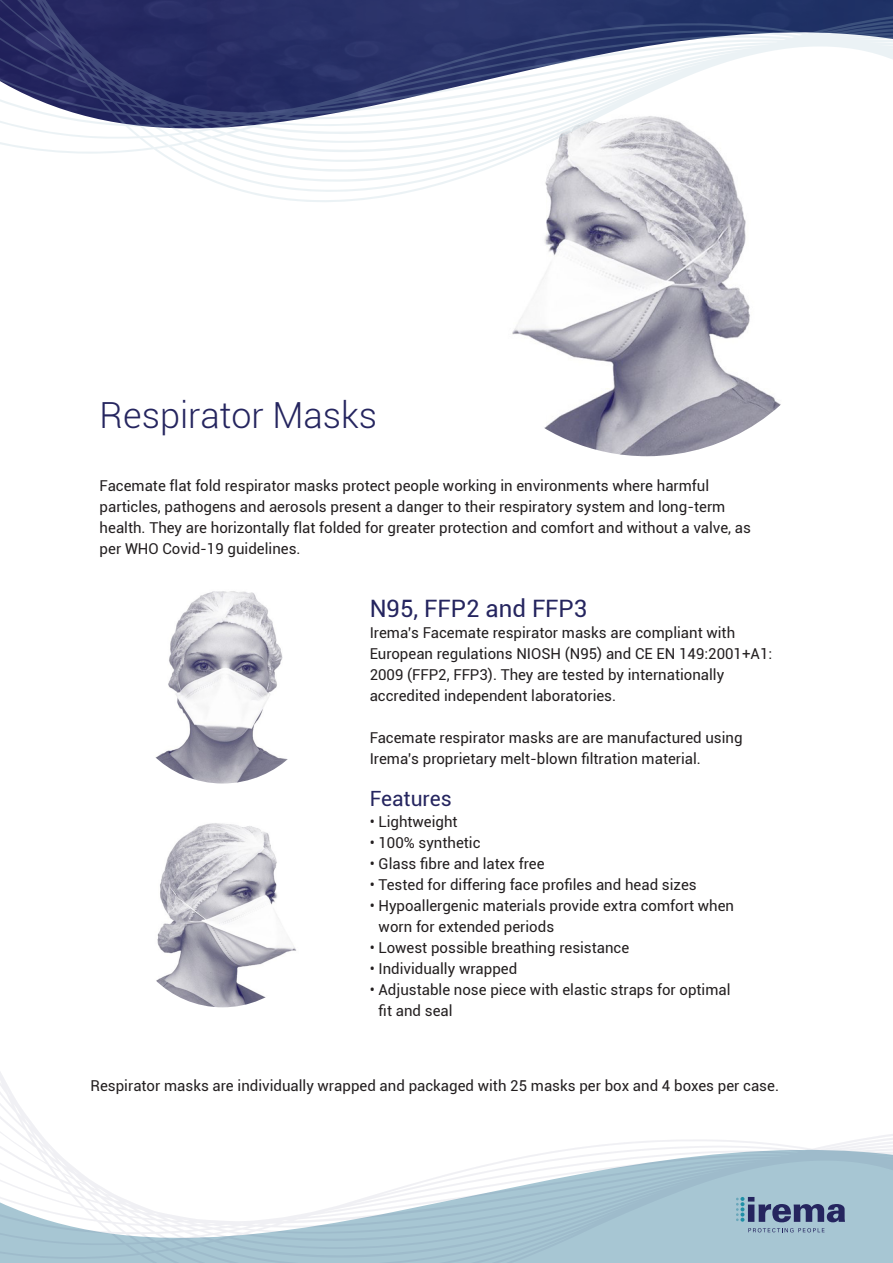
<style>
.page{position:relative;width:893px;height:1263px;background:#fff}
.page>*{position:absolute;margin:0;border:0;box-sizing:border-box;transform-origin:0 0}
.t1{font:300 36px "Roboto";color:#25255f}
.t2{font:24px "Roboto";color:#25255f}
.t3{font:21px "Roboto";color:#25255f}
.t4{font:15px/21px "Roboto";color:#231f20}
</style>
<div class="page">
<svg style="left:0;top:981px;width:893px;height:282px"></svg>
<svg style="left:730px;top:1197px;width:115px;height:25px;background:#7085a4"></svg>
<svg style="left:748px;top:1228px;width:76px;height:4px"></svg>
<img style="left:512px;top:202px;width:269px;height:254px">
<svg style="left:0;top:0;width:893px;height:202px"></svg>
<img style="left:126px;top:814px;width:193px;height:193px;border-radius:97px">
<img style="left:123px;top:585px;width:199px;height:198px;border-radius:99px">
<h1 class="t1" style="left:100px;top:390px;width:279px">Respirator Masks</h1>
<p class="t4" style="left:100px;top:474px;width:653px">Facemate flat fold respirator masks protect people working in environments where harmful particles, pathogens and aerosols present a danger to their respiratory system and long-term health. They are horizontally flat folded for greater protection and comfort and without a valve, as per WHO Covid-19 guidelines.</p>
<h2 class="t2" style="left:370px;top:592px;width:219px">N95, FFP2 and FFP3</h2>
<p class="t4" style="left:370px;top:621px;width:404px">Irema’s Facemate respirator masks are compliant with European regulations NIOSH (N95) and CE EN 149:2001+A1:<br>2009 (FFP2, FFP3). They are tested by internationally accredited independent laboratories.</p>
<p class="t4" style="left:370px;top:726px;width:374px">Facemate respirator masks are are manufactured using<br>Irema’s proprietary melt-blown filtration material.</p>
<h3 class="t3" style="left:370px;top:784px;width:84px">Features</h3>
<p class="t4" style="left:370px;top:810px;width:90px">• Lightweight</p>
<p class="t4" style="left:370px;top:831px;width:112px">• 100% synthetic</p>
<p class="t4" style="left:370px;top:852px;width:176px">• Glass fibre and latex free</p>
<p class="t4" style="left:370px;top:873px;width:328px">• Tested for differing face profiles and head sizes</p>
<p class="t4" style="left:379px;top:894px;width:357px;text-indent:-9px">• Hypoallergenic materials provide extra comfort when worn for extended periods</p>
<p class="t4" style="left:370px;top:936px;width:261px">• Lowest possible breathing resistance</p>
<p class="t4" style="left:370px;top:957px;width:149px">• Individually wrapped</p>
<p class="t4" style="left:379px;top:978px;width:353px;text-indent:-9px">• Adjustable nose piece with elastic straps for optimal fit and seal</p>
<p class="t4" style="left:91px;top:1075px;width:690px">Respirator masks are individually wrapped and packaged with 25 masks per box and 4 boxes per case.</p>
</div>
